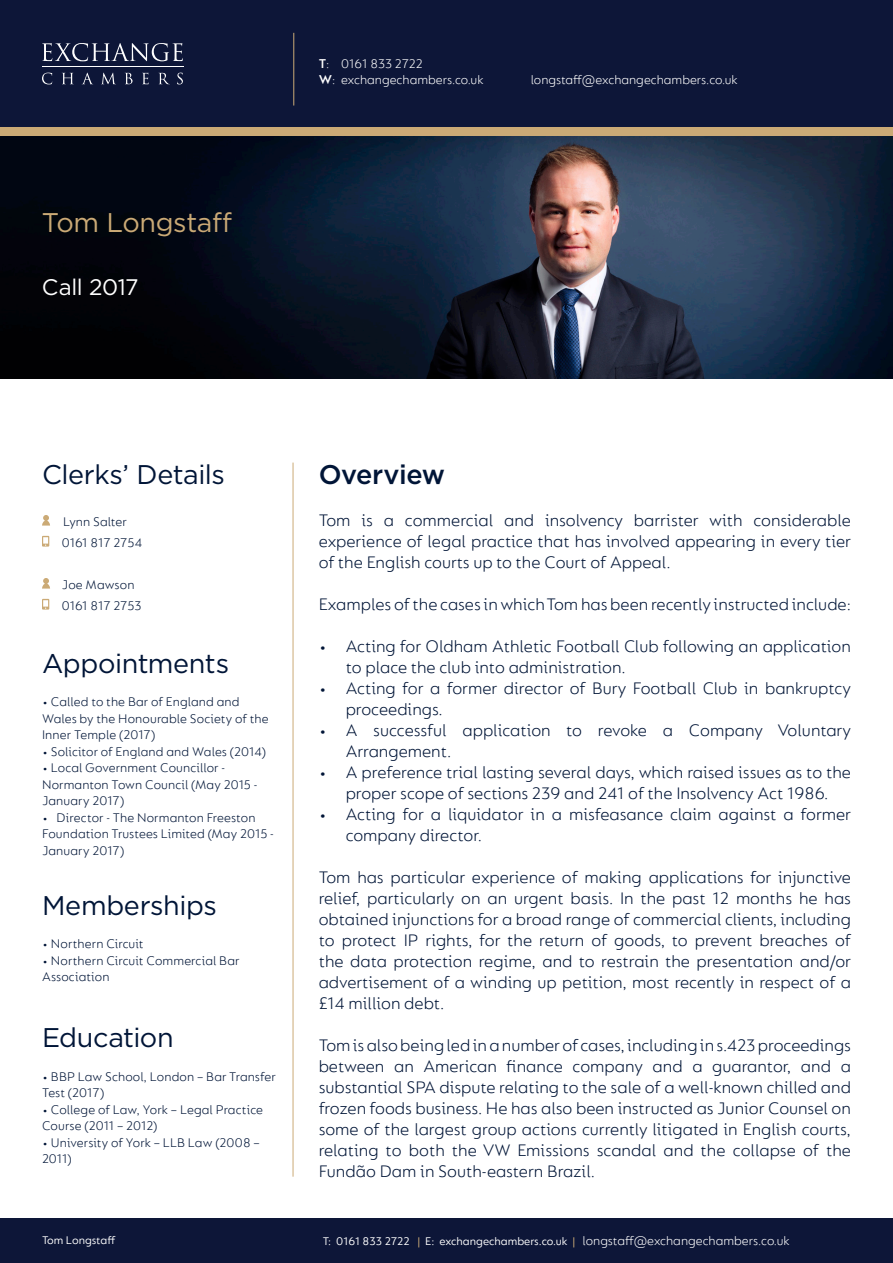
<style>
.page{position:relative;width:893px;height:1263px;background:#fff}
.page>*{position:absolute;margin:0;border:0;box-sizing:border-box;transform-origin:0 0}
.t1{font:27px "Gotham";letter-spacing:-.015em;color:#001537}
.t2{font:27px "Gotham";letter-spacing:-.015em;color:#cbaa76}
.t3{font:500 27px "Gotham";letter-spacing:-.02em;color:#001537}
.t4{font:22.5px "Gotham";letter-spacing:-.02em;color:#fff}
.t5{font:300 18px/21px "FS Lucas";color:#001537}
.t6{font:300 13.5px/16.5px "FS Lucas";letter-spacing:.005em;color:#001537}
.t7{font:300 13.5px/16.2px "FS Lucas";color:#fff}
.t8{font:12px "FS Lucas";color:#fff}
.s1{font-weight:600}
.s2{color:#cbaa76}
</style>
<div class="page">
<div style="left:0;top:64px;width:893px;height:72px;background:#cbaa76"></div>
<div style="left:0;top:0;width:893px;height:127px;background:#0d1638"></div>
<div style="left:0;top:1219px;width:893px;height:44px;background:#0d1638"></div>
<hr style="left:42px;top:67px;width:142px;height:1px;background:#fff">
<svg style="left:42px;top:43px;width:141px;height:18px"></svg>
<svg style="left:42px;top:73px;width:10px;height:11px"></svg>
<svg style="left:62px;top:73px;width:11px;height:11px"></svg>
<svg style="left:82px;top:73px;width:11px;height:11px"></svg>
<svg style="left:102px;top:73px;width:13px;height:11px"></svg>
<svg style="left:125px;top:73px;width:8px;height:11px"></svg>
<svg style="left:142px;top:73px;width:7px;height:11px"></svg>
<svg style="left:159px;top:73px;width:10px;height:11px"></svg>
<svg style="left:177px;top:73px;width:6px;height:11px"></svg>
<hr style="left:293px;top:33px;width:1px;height:73px;background:#cbaa76">
<hr style="left:293px;top:463px;width:1px;height:714px;background:#cbaa76">
<img style="left:0;top:136px;width:893px;height:242px">
<svg style="left:42px;top:536px;width:7px;height:11px"></svg>
<svg style="left:42px;top:599px;width:7px;height:11px"></svg>
<svg style="left:42px;top:515px;width:8px;height:11px"></svg>
<svg style="left:42px;top:578px;width:8px;height:11px"></svg>
<p class="t2" style="left:42px;top:205px;width:192px">Tom Longstaff</p>
<p class="t4" style="left:42px;top:272px;width:98px">Call 2017</p>
<p class="t7" style="left:319px;top:55px;width:166px"><span class="s1">T</span>: 0161 833 2722<br><span class="s1">W</span>: exchangechambers.co.uk</p>
<p class="t7" style="left:531px;top:71px;width:208px">longstaff@exchangechambers.co.uk</p>
<p class="t1" style="left:42px;top:457px;width:184px">Clerks’ Details</p>
<p class="t6" style="left:62px;top:510px;width:82px;line-height:21px">Lynn Salter<br>0161 817 2754</p>
<p class="t6" style="left:62px;top:573px;width:81px;line-height:21px">Joe Mawson<br>0161 817 2753</p>
<p class="t1" style="left:42px;top:646px;width:189px">Appointments</p>
<p class="t6" style="left:42px;top:693px;width:199px">• Called to the Bar of England and</p>
<p class="t6" style="left:42px;top:710px;width:228px">Wales by the Honourable Society of the<br>Inner Temple (2017)</p>
<p class="t6" style="left:42px;top:743px;width:225px">• Solicitor of England and Wales (2014)</p>
<p class="t6" style="left:42px;top:759px;width:217px">• Local Government Councillor -<br>Normanton Town Council (May 2015 -<br>January 2017)</p>
<p class="t6" style="left:42px;top:809px;width:233px">• Director - The Normanton Freeston<br>Foundation Trustees Limited (May 2015 -<br>January 2017)</p>
<p class="t1" style="left:42px;top:888px;width:176px">Memberships</p>
<p class="t6" style="left:42px;top:935px;width:103px">• Northern Circuit</p>
<p class="t6" style="left:42px;top:952px;width:199px">• Northern Circuit Commercial Bar<br>Association</p>
<p class="t1" style="left:42px;top:1020px;width:133px">Education</p>
<p class="t6" style="left:42px;top:1068px;width:235px">• BBP Law School, London – Bar Transfer<br>Test (2017)</p>
<p class="t6" style="left:42px;top:1101px;width:223px">• College of Law, York – Legal Practice<br>Course (2011 – 2012)</p>
<p class="t6" style="left:42px;top:1134px;width:219px">• University of York – LLB Law (2008 –<br>2011)</p>
<p class="t3" style="left:319px;top:456px;width:128px">Overview</p>
<p class="t5" style="left:319px;top:509px;width:534px;text-align:justify">Tom is a commercial and insolvency barrister with considerable experience of legal practice that has involved appearing in every tier of the English courts up to the Court of Appeal.</p>
<p class="t5" style="left:319px;top:593px;width:534px">Examples of the cases in which Tom has been recently instructed include:</p>
<p class="t5" style="left:346px;top:635px;width:507px;text-indent:-27px">• Acting for Oldham Athletic Football Club following an application to place the club into administration.</p>
<p class="t5" style="left:346px;top:677px;width:507px;text-indent:-27px">• Acting for a former director of Bury Football Club in bankruptcy proceedings.</p>
<p class="t5" style="left:346px;top:719px;width:507px;text-indent:-27px">• A successful application to revoke a Company Voluntary<br>Arrangement.</p>
<p class="t5" style="left:319px;top:761px;width:534px;text-align:center">• A preference trial lasting several days, which raised issues as to the proper scope of sections 239 and 241 of the Insolvency Act 1986.</p>
<p class="t5" style="left:346px;top:803px;width:507px;text-indent:-27px">• Acting for a liquidator in a misfeasance claim against a former company director.</p>
<p class="t5" style="left:319px;top:866px;width:534px;text-align:justify">Tom has particular experience of making applications for injunctive relief, particularly on an urgent basis. In the past 12 months he has obtained injunctions for a broad range of commercial clients, including to protect IP rights, for the return of goods, to prevent breaches of the data protection regime, and to restrain the presentation and/or advertisement of a winding up petition, most recently in respect of a £14 million debt.</p>
<p class="t5" style="left:319px;top:1034px;width:534px;text-align:justify">Tom is also being led in a number of cases, including in s.423 proceedings between an American finance company and a guarantor, and a substantial SPA dispute relating to the sale of a well-known chilled and frozen foods business. He has also been instructed as Junior Counsel on some of the largest group actions currently litigated in English courts, relating to both the VW Emissions scandal and the collapse of the Fundão Dam in South-eastern Brazil.</p>
<p class="t8" style="left:42px;top:1233px;width:75px">Tom Longstaff</p>
<p class="t8" style="left:323px;top:1235px;width:254px">T: 0161 833 2722 <span class="s2">|</span> E: exchangechambers.co.uk <span class="s2">|</span></p>
<p class="t7" style="left:583px;top:1233px;width:208px">longstaff@exchangechambers.co.uk</p>
</div>
